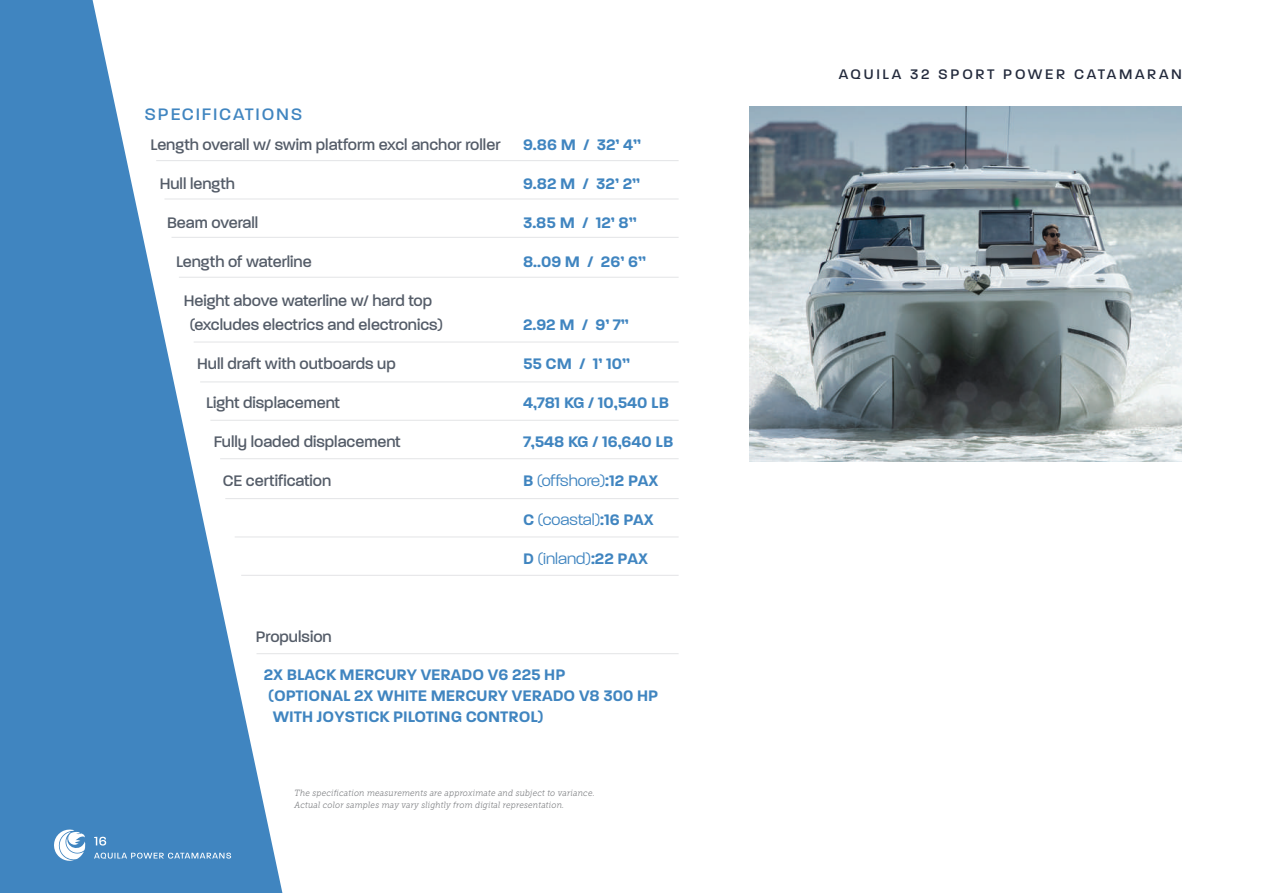
<style>
.page{position:relative;width:1263px;height:893px;background:#fff}
.page>*{position:absolute;margin:0;border:0;box-sizing:border-box;transform-origin:0 0}
.t1{font:500 18px "Paralucent";letter-spacing:.1em;color:#4085c0}
.t2{font:500 16.5px/24px "Paralucent";color:#545c68}
.t3{font:600 16.5px/21px "Paralucent";color:#4085c0}
.t4{font:300 16.5px "Paralucent";color:#4085c0}
.t5{font:500 15px "Paralucent";letter-spacing:.18em;color:#232a3c}
.t6{font:italic 9px/12px "Museo Slab 300";letter-spacing:.025em;color:#808285;scale:.9 1}
.s1{font-weight:600}
</style>
<div class="page">
<svg style="left:0;top:0;width:282px;height:893px;fill:#4085c0"></svg>
<img style="left:750px;top:107px;width:432px;height:354px">
<hr style="left:156px;top:160px;width:523px;height:1px;background:#e6e7e9">
<hr style="left:164px;top:198px;width:515px;height:2px;background:#e6e7e9">
<hr style="left:171px;top:237px;width:508px;height:1px;background:#e6e7e9">
<hr style="left:179px;top:277px;width:500px;height:1px;background:#e6e7e9">
<hr style="left:194px;top:341px;width:485px;height:2px;background:#e6e7e9">
<hr style="left:200px;top:381px;width:479px;height:1px;background:#e6e7e9">
<hr style="left:210px;top:420px;width:469px;height:1px;background:#e6e7e9">
<hr style="left:220px;top:458px;width:459px;height:1px;background:#e6e7e9">
<hr style="left:225px;top:498px;width:454px;height:1px;background:#e6e7e9">
<hr style="left:256px;top:653px;width:423px;height:1px;background:#e6e7e9">
<svg style="left:54px;top:829px;width:31px;height:32px"></svg>
<svg style="left:94px;top:853px;width:137px;height:5px"></svg>
<svg style="left:94px;top:837px;width:12px;height:8px"></svg>
<hr style="left:235px;top:536px;width:444px;height:1px;background:#e6e7e9">
<hr style="left:241px;top:575px;width:438px;height:1px;background:#e6e7e9">
<p class="t1" style="left:145px;top:104px;width:159px">SPECIFICATIONS</p>
<p class="t2" style="left:151px;top:132px;width:351px">Length overall w/ swim platform excl anchor roller</p>
<p class="t2" style="left:160px;top:171px;width:77px">Hull length</p>
<p class="t2" style="left:167px;top:210px;width:93px">Beam overall</p>
<p class="t2" style="left:176px;top:249px;width:137px">Length of waterline</p>
<p class="t2" style="left:190px;top:288px;width:255px;text-indent:-6px">Height above waterline w/ hard top (excludes electrics and electronics)</p>
<p class="t2" style="left:197px;top:351px;width:200px">Hull draft with outboards up</p>
<p class="t2" style="left:206px;top:390px;width:135px">Light displacement</p>
<p class="t2" style="left:214px;top:429px;width:188px">Fully loaded displacement</p>
<p class="t2" style="left:223px;top:468px;width:110px">CE certification</p>
<p class="t3" style="left:523px;top:134px;width:120px">9.86 M / 32’ 4”</p>
<p class="t3" style="left:523px;top:173px;width:119px">9.82 M / 32’ 2”</p>
<p class="t3" style="left:523px;top:212px;width:115px">3.85 M / 12’ 8”</p>
<p class="t3" style="left:523px;top:251px;width:124px">8..09 M / 26’ 6”</p>
<p class="t3" style="left:523px;top:314px;width:107px">2.92 M / 9’ 7”</p>
<p class="t3" style="left:523px;top:353px;width:108px">55 CM / 1’ 10”</p>
<p class="t3" style="left:523px;top:392px;width:147px">4,781 KG / 10,540 LB</p>
<p class="t3" style="left:523px;top:431px;width:152px">7,548 KG / 16,640 LB</p>
<p class="t4" style="left:523px;top:471px;width:137px"><span class="s1">B</span> (offshore)<span class="s1">:12 PAX</span></p>
<p class="t4" style="left:523px;top:510px;width:132px"><span class="s1">C</span> (coastal)<span class="s1">:16 PAX</span></p>
<p class="t4" style="left:523px;top:549px;width:126px"><span class="s1">D</span> (inland)<span class="s1">:22 PAX</span></p>
<p class="t2" style="left:256px;top:624px;width:78px">Propulsion</p>
<p class="t3" style="left:264px;top:664px;width:396px">2X BLACK MERCURY VERADO V6 225 HP<br>(OPTIONAL 2X WHITE MERCURY VERADO V8 300 HP<br>WITH JOYSTICK PILOTING CONTROL)</p>
<p class="t6" style="left:295px;top:787px;width:335px">The specification measurements are approximate and subject to variance.<br>Actual color samples may vary slightly from digital representation.</p>
<p class="t5" style="left:839px;top:65px;width:345px">AQUILA 32 SPORT POWER CATAMARAN</p>
</div>
